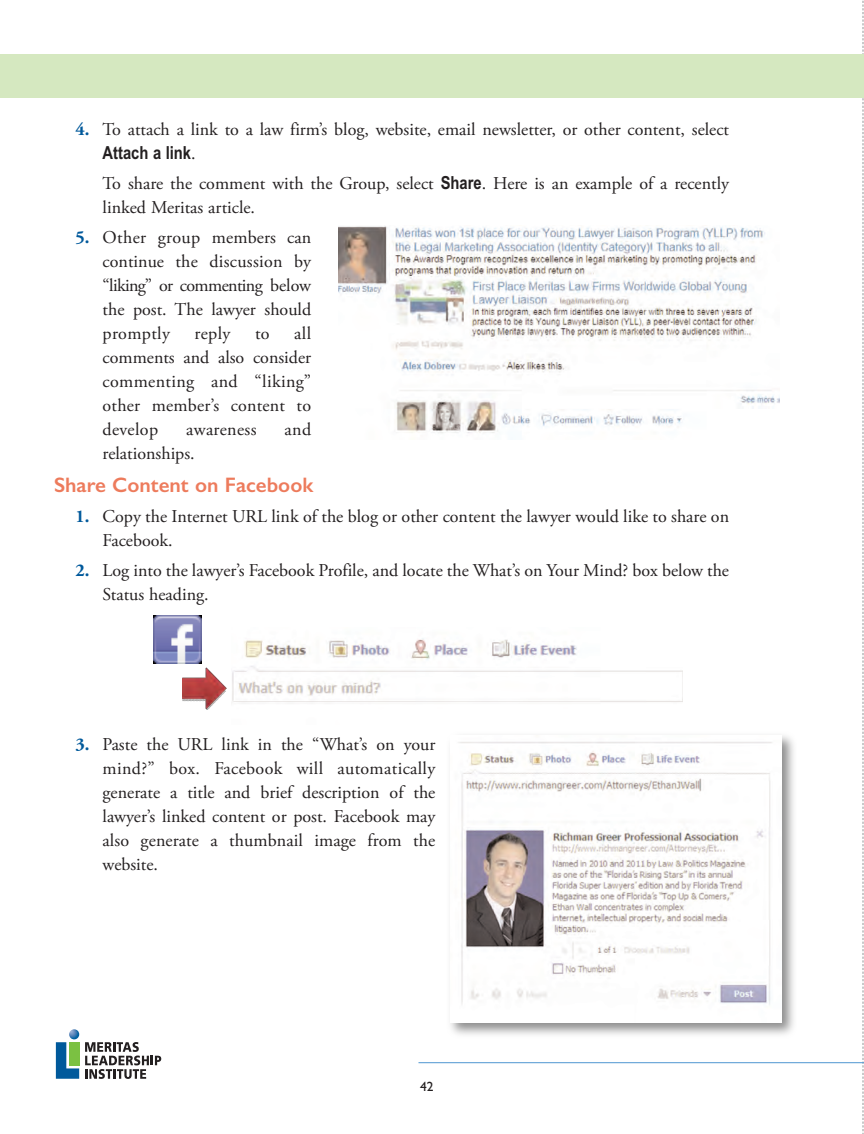
<style>
.page{position:relative;width:864px;height:1134px;background:#fff}
.page>*{position:absolute;margin:0;border:0;box-sizing:border-box;transform-origin:0 0}
.t1{font:600 21px "Gill Sans";color:#ed7b5c}
.t2{font:18px/24px "Adobe Garamond Pro";color:#231f20}
.t3{font:700 18px "Arial Narrow";color:#231f20}
.t4{font:18px "Adobe Garamond Pro";letter-spacing:.02em;color:#231f20}
.t5{font:500 13.5px "Gill Sans MT Std";color:#231f20}
.s1{font-weight:700;color:#00599b}
.s2{font-family:"Adobe Garamond Pro";font-weight:400}
.s3{font-family:"Arial Narrow";font-weight:700}
</style>
<div class="page">
<svg style="left:863px;top:0;width:1px;height:1134px"></svg>
<div style="left:0;top:54px;width:864px;height:43px;background:#d5e8c0"></div>
<svg style="left:85px;top:1042px;width:76px;height:37px"></svg>
<svg style="left:56px;top:1029px;width:23px;height:50px"></svg>
<hr style="left:418px;top:1062px;width:446px;height:1px;background:#4e96d1">
<img style="left:338px;top:226px;width:442px;height:207px">
<img style="left:232px;top:638px;width:451px;height:64px">
<img style="left:450px;top:735px;width:344px;height:300px">
<img style="left:450px;top:735px;width:331px;height:288px">
<img style="left:153px;top:615px;width:48px;height:48px">
<img style="left:182px;top:667px;width:45px;height:43px">
<p class="t2" style="left:76px;top:118px;width:655px"><span class="s1">4.</span> To attach a link to a law firm’s blog, website, email newsletter, or other content, select</p>
<p class="t3" style="left:103px;top:142px;width:95px">Attach a link<span class="s2">.</span></p>
<p class="t2" style="left:103px;top:172px;width:628px">To share the comment with the Group, select <span class="s3">Share</span>. Here is an example of a recently linked Meritas article.</p>
<p class="t2" style="left:103px;top:227px;width:210px;text-align:justify;text-indent:-27px"><span class="s1">5.</span> Other group members can continue the discussion by “liking” or commenting below the post. The lawyer should promptly</p>
<p class="t2" style="left:103px;top:323px;width:210px;text-align:justify;text-indent:192px">all comments and also consider commenting and “liking” other member’s content to develop</p>
<p class="t2" style="left:195px;top:323px;width:37px">reply</p>
<p class="t2" style="left:255px;top:323px;width:16px">to</p>
<p class="t4" style="left:186px;top:422px;width:72px">awareness</p>
<p class="t2" style="left:285px;top:419px;width:28px">and</p>
<p class="t2" style="left:103px;top:442px;width:94px">relationships.</p>
<p class="t1" style="left:54px;top:472px;width:261px">Share Content on Facebook</p>
<p class="t2" style="left:103px;top:506px;width:628px;text-indent:-27px"><span class="s1">1.</span> Copy the Internet URL link of the blog or other content the lawyer would like to share on<br>Facebook.</p>
<p class="t2" style="left:103px;top:560px;width:628px;text-indent:-27px"><span class="s1">2.</span> Log into the lawyer’s Facebook Profile, and locate the What’s on Your Mind? box below the<br>Status heading.</p>
<p class="t2" style="left:103px;top:734px;width:334px;text-align:justify;text-indent:-27px"><span class="s1">3.</span> Paste the URL link in the “What’s on your mind?” box. Facebook will automatically generate a title and brief description of the lawyer’s linked content or post. Facebook may also generate a thumbnail image from the website.</p>
<p class="t5" style="left:420px;top:1082px;width:15px">42</p>
</div>
